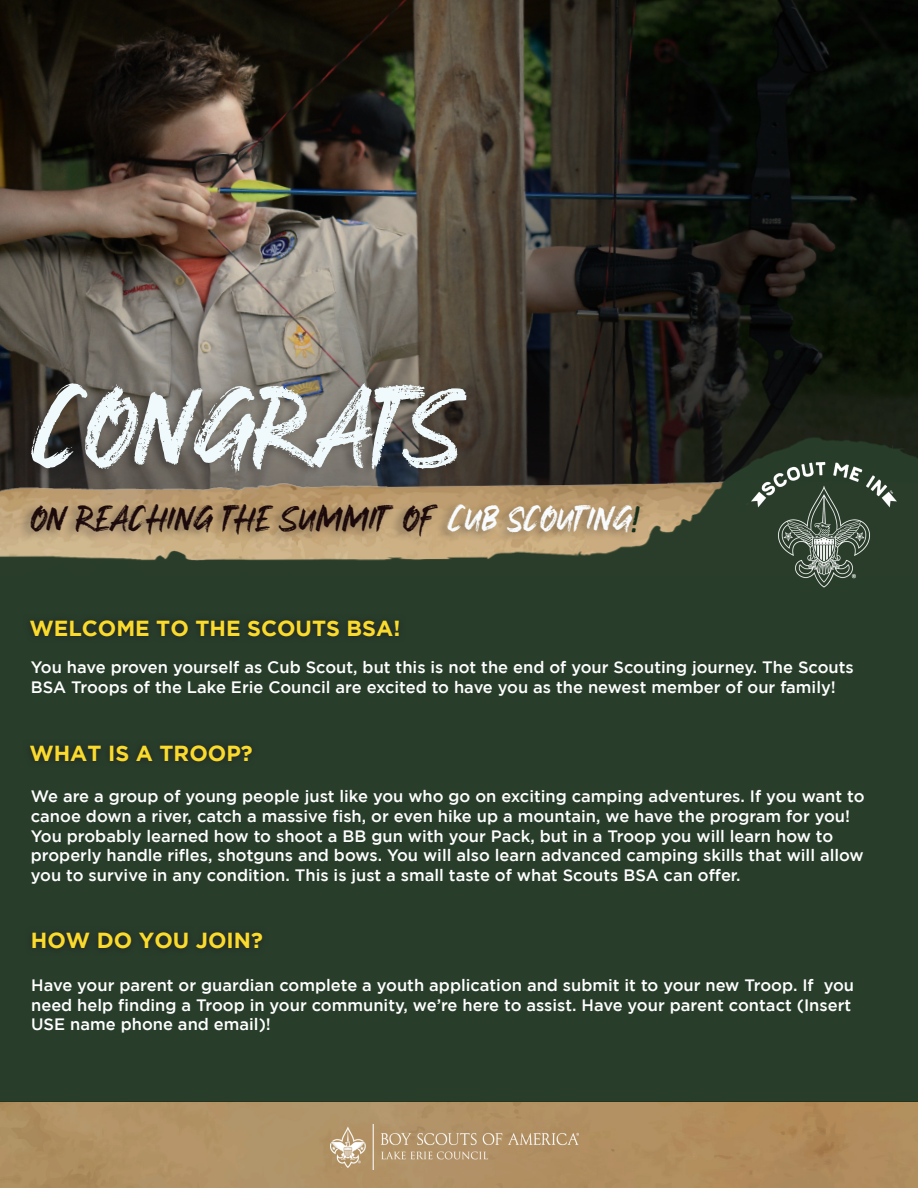
<style>
.page{position:relative;width:918px;height:1188px;background:#fff}
.page>*{position:absolute;margin:0;border:0;box-sizing:border-box;transform-origin:0 0}
.t1{font:108px "Stay Weird";color:#f0f9fb}
.t2{font:34.5px "Stay Weird";color:#1b090b}
.t3{font:700 21.75px "Gotham";color:#fadb2d}
.t4{font:500 16.5px/19.8px "Gotham";color:#fff}
.s1{color:#f9fcfe}
.s2{color:#132e1b}
</style>
<div class="page">
<img style="left:0;top:0;width:918px;height:49px">
<div style="left:0;top:577px;width:918px;height:525px;background:#283e2b"></div>
<img style="left:0;top:1102px;width:918px;height:86px">
<div style="left:23px;top:614px;width:383px;height:30px;background:#263728"></div>
<img style="left:0;top:49px;width:918px;height:528px">
<div style="left:23px;top:738px;width:236px;height:31px;background:#273829"></div>
<div style="left:25px;top:926px;width:245px;height:30px;background:#273728"></div>
<img style="left:331px;top:1125px;width:247px;height:45px">
<img style="left:740px;top:443px;width:169px;height:145px">
<div style="left:17px;top:379px;width:624px;height:167px;background:#231f20;opacity:.38"></div>
<p class="t1" style="left:31px;top:388px;width:435px">Congrats</p>
<p class="t2" style="left:31px;top:506px;width:610px">on reaching the summit of <span class="s1">Cub Scouting</span><span class="s2">!</span></p>
<p class="t3" style="left:29px;top:616px;width:373px">WELCOME TO THE SCOUTS BSA!</p>
<p class="t4" style="left:31px;top:657px;width:824px">You have proven yourself as Cub Scout, but this is not the end of your Scouting journey. The Scouts<br>BSA Troops of the Lake Erie Council are excited to have you as the newest member of our family!</p>
<p class="t3" style="left:29px;top:741px;width:225px">WHAT IS A TROOP?</p>
<p class="t4" style="left:31px;top:786px;width:835px">We are a group of young people just like you who go on exciting camping adventures. If you want to canoe down a river, catch a massive fish, or even hike up a mountain, we have the program for you!<br>You probably learned how to shoot a BB gun with your Pack, but in a Troop you will learn how to properly handle rifles, shotguns and bows. You will also learn advanced camping skills that will allow you to survive in any condition. This is just a small taste of what Scouts BSA can offer.</p>
<p class="t3" style="left:31px;top:928px;width:234px">HOW DO YOU JOIN?</p>
<p class="t4" style="left:31px;top:975px;width:825px">Have your parent or guardian complete a youth application and submit it to your new Troop. If you need help finding a Troop in your community, we’re here to assist. Have your parent contact (Insert<br>USE name phone and email)!</p>
</div>
